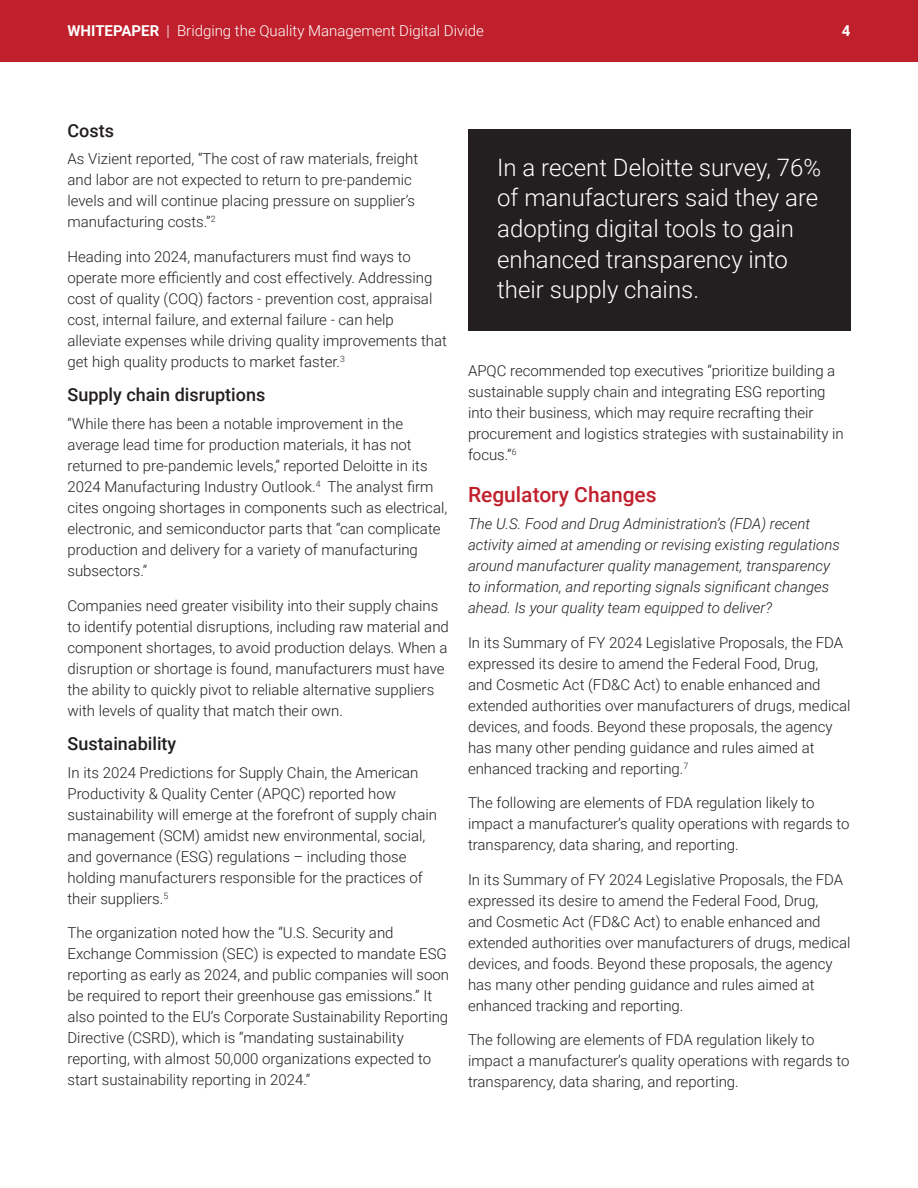
<style>
.page{position:relative;width:918px;height:1188px;background:#fff}
.page>*{position:absolute;margin:0;border:0;box-sizing:border-box;transform-origin:0 0}
.t1{font:300 24px/30.6px "Roboto";color:#fff}
.t2{font:500 21px "Roboto";color:#c0202c}
.t3{font:500 18px "Roboto";color:#231f20}
.body_copy{font:300 15px/21px "Roboto";color:#231f20}
.body_copy-2{font:italic 300 15px/21px "Roboto";color:#231f20}
.t4{font:300 15px "Roboto";color:#fff}
.t5{font:700 15px "Roboto";color:#fff}
.s1{font-weight:700}
</style>
<div class="page">
<div style="left:0;top:0;width:918px;height:62px;background:#c0202c"></div>
<div style="left:468px;top:129px;width:382px;height:202px;background:#231f20"></div>
<p class="t4" style="left:68px;top:20px;width:418px"><span class="s1">WHITEPAPER</span> | Bridging the Quality Management Digital Divide</p>
<p class="t5" style="left:842px;top:20px;width:10px">4</p>
<h3 class="t3" style="left:68px;top:118px;width:48px">Costs</h3>
<p class="body_copy" style="left:68px;top:148px;width:352px">As Vizient reported, “The cost of raw materials, freight and labor are not expected to return to pre-pandemic levels and will continue placing pressure on supplier’s manufacturing costs.”<sup>2</sup></p>
<p class="body_copy" style="left:68px;top:245px;width:381px">Heading into 2024, manufacturers must find ways to operate more efficiently and cost effectively. Addressing cost of quality (COQ) factors - prevention cost, appraisal cost, internal failure, and external failure - can help alleviate expenses while driving quality improvements that get high quality products to market faster.<sup>3</sup></p>
<h3 class="t3" style="left:68px;top:382px;width:199px">Supply chain disruptions</h3>
<p class="body_copy" style="left:68px;top:413px;width:381px">“While there has been a notable improvement in the average lead time for production materials, it has not returned to pre-pandemic levels,” reported Deloitte in its 2024 Manufacturing Industry Outlook.<sup>4</sup> The analyst firm cites ongoing shortages in components such as electrical, electronic, and semiconductor parts that “can complicate production and delivery for a variety of manufacturing subsectors.”</p>
<p class="body_copy" style="left:68px;top:594px;width:383px">Companies need greater visibility into their supply chains to identify potential disruptions, including raw material and component shortages, to avoid production delays. When a disruption or shortage is found, manufacturers must have the ability to quickly pivot to reliable alternative suppliers with levels of quality that match their own.</p>
<h3 class="t3" style="left:68px;top:731px;width:110px">Sustainability</h3>
<p class="body_copy" style="left:68px;top:761px;width:371px">In its 2024 Predictions for Supply Chain, the American Productivity &amp; Quality Center (APQC) reported how sustainability will emerge at the forefront of supply chain management (SCM) amidst new environmental, social, and governance (ESG) regulations – including those holding manufacturers responsible for the practices of their suppliers.<sup>5</sup></p>
<p class="body_copy" style="left:68px;top:922px;width:383px">The organization noted how the “U.S. Security and Exchange Commission (SEC) is expected to mandate ESG reporting as early as 2024, and public companies will soon be required to report their greenhouse gas emissions.” It also pointed to the EU’s Corporate Sustainability Reporting Directive (CSRD), which is “mandating sustainability reporting, with almost 50,000 organizations expected to start sustainability reporting in 2024.”</p>
<p class="t1" style="left:497px;top:151px;width:325px">In a recent Deloitte survey, 76% of manufacturers said they are adopting digital tools to gain enhanced transparency into their supply chains.</p>
<p class="body_copy" style="left:468px;top:360px;width:377px">APQC recommended top executives “prioritize building a sustainable supply chain and integrating ESG reporting into their business, which may require recrafting their procurement and logistics strategies with sustainability in focus.”<sup>6</sup></p>
<h2 class="t2" style="left:468px;top:479px;width:190px">Regulatory Changes</h2>
<p class="body_copy-2" style="left:468px;top:513px;width:373px">The U.S. Food and Drug Administration’s (FDA) recent activity aimed at amending or revising existing regulations around manufacturer quality management, transparency to information, and reporting signals significant changes ahead. Is your quality team equipped to deliver?</p>
<p class="body_copy" style="left:468px;top:631px;width:384px">In its Summary of FY 2024 Legislative Proposals, the FDA expressed its desire to amend the Federal Food, Drug,<br>and Cosmetic Act (FD&amp;C Act) to enable enhanced and extended authorities over manufacturers of drugs, medical devices, and foods. Beyond these proposals, the agency has many other pending guidance and rules aimed at enhanced tracking and reporting.<sup>7</sup></p>
<p class="body_copy" style="left:468px;top:792px;width:383px">The following are elements of FDA regulation likely to impact a manufacturer’s quality operations with regards to transparency, data sharing, and reporting.</p>
<p class="body_copy" style="left:468px;top:868px;width:384px">In its Summary of FY 2024 Legislative Proposals, the FDA expressed its desire to amend the Federal Food, Drug,<br>and Cosmetic Act (FD&amp;C Act) to enable enhanced and extended authorities over manufacturers of drugs, medical devices, and foods. Beyond these proposals, the agency has many other pending guidance and rules aimed at enhanced tracking and reporting.</p>
<p class="body_copy" style="left:468px;top:1029px;width:383px">The following are elements of FDA regulation likely to impact a manufacturer’s quality operations with regards to transparency, data sharing, and reporting.</p>
</div>
